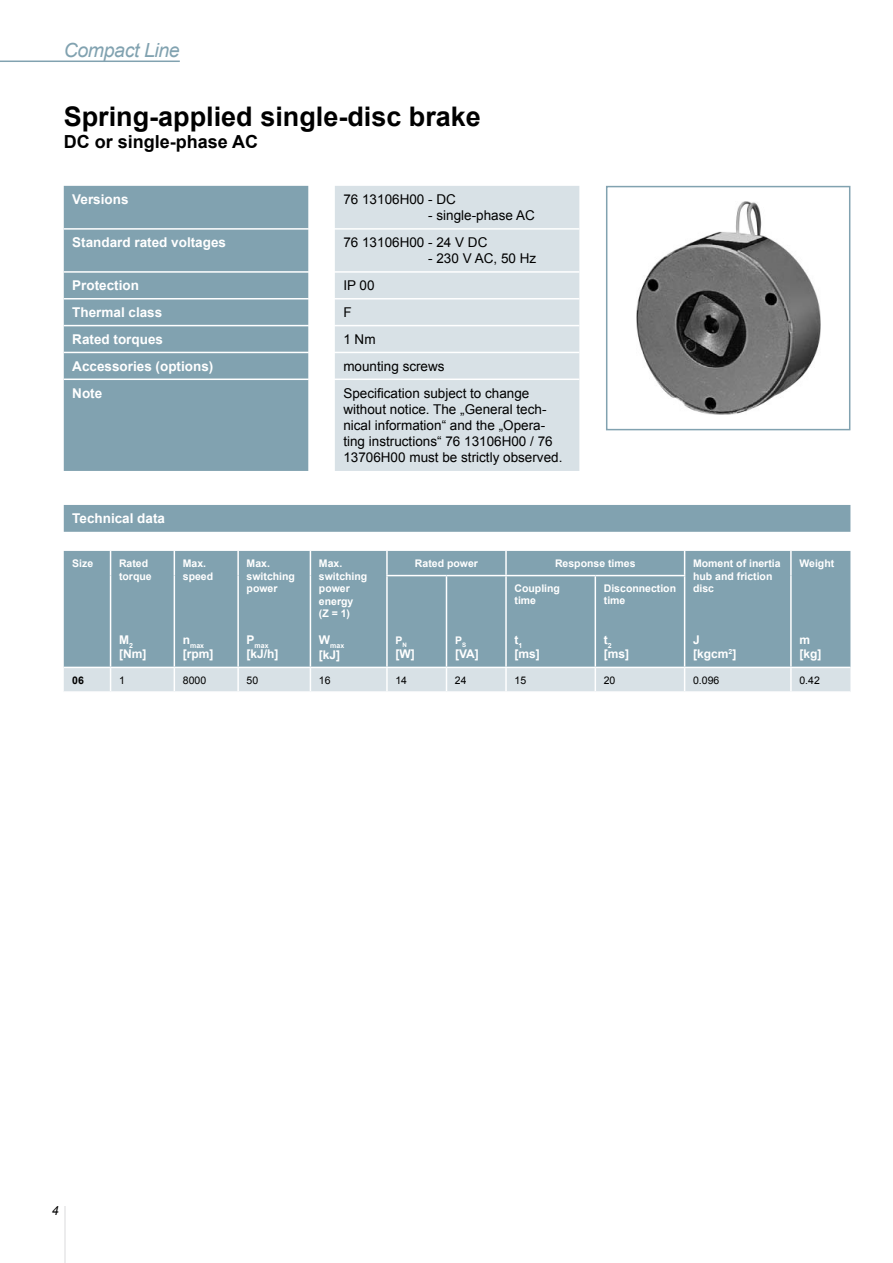
<style>
.page{position:relative;width:893px;height:1263px;background:#fff}
.page>*{position:absolute;margin:0;border:0;box-sizing:border-box;transform-origin:0 0}
.t1{font:700 27px "Arial";color:#000}
.t2{font:italic 19.5px "Arial";letter-spacing:-.02em;color:#81a2b0}
.t3{font:700 18px "Arial";color:#000}
.t4{font:13.5px/16.2px "Arial";color:#000}
.t5{font:700 13.5px "Arial";color:#fff}
.t6{font:italic 12.75px "Arial";color:#000;scale:.96 1}
.t7{font:700 12px/14.4px "Arial";color:#fff}
.t8{font:700 10.5px/12.6px "Arial";color:#fff}
.t9{font:10.5px "Arial";color:#000}
.t10{font:700 10.5px "Arial";color:#000}
.t11{font:700 7.05px "Arial";color:#fff}
</style>
<div class="page">
<hr style="left:64px;top:1206px;width:1px;height:57px;background:#ececed">
<hr style="left:0;top:61px;width:180px;height:1px;background:#81a2b0">
<img style="left:636px;top:202px;width:184px;height:212px">
<div style="left:606px;top:186px;width:244px;height:244px;border:2px solid #81a2b0"></div>
<div style="left:64px;top:186px;width:244px;height:285px;background:#81a2b0"></div>
<div style="left:335px;top:186px;width:244px;height:285px;background:#d8e1e6"></div>
<hr style="left:64px;top:228px;width:244px;height:2px;background:#fff">
<hr style="left:335px;top:228px;width:244px;height:2px;background:#fff">
<hr style="left:64px;top:271px;width:244px;height:2px;background:#fff">
<hr style="left:335px;top:271px;width:244px;height:2px;background:#fff">
<hr style="left:64px;top:298px;width:244px;height:1px;background:#fff">
<hr style="left:335px;top:298px;width:244px;height:1px;background:#fff">
<hr style="left:64px;top:325px;width:244px;height:1px;background:#fff">
<hr style="left:335px;top:325px;width:244px;height:1px;background:#fff">
<hr style="left:64px;top:352px;width:244px;height:1px;background:#fff">
<hr style="left:335px;top:352px;width:244px;height:1px;background:#fff">
<hr style="left:64px;top:378px;width:244px;height:2px;background:#fff">
<hr style="left:335px;top:378px;width:244px;height:2px;background:#fff">
<div style="left:64px;top:551px;width:786px;height:116px;background:#81a2b0"></div>
<svg style="left:110px;top:551px;width:1px;height:25px"></svg>
<svg style="left:174px;top:551px;width:1px;height:25px"></svg>
<hr style="left:237px;top:551px;width:2px;height:25px;background:#fff">
<svg style="left:310px;top:551px;width:1px;height:25px"></svg>
<hr style="left:110px;top:576px;width:1px;height:91px;background:#fff">
<hr style="left:174px;top:576px;width:1px;height:91px;background:#fff">
<hr style="left:237px;top:576px;width:2px;height:91px;background:#fff">
<hr style="left:310px;top:576px;width:1px;height:91px;background:#fff">
<hr style="left:386px;top:551px;width:2px;height:24px;background:#fff">
<hr style="left:505px;top:551px;width:2px;height:24px;background:#fff">
<svg style="left:684px;top:551px;width:1px;height:24px"></svg>
<hr style="left:790px;top:551px;width:2px;height:25px;background:#fff">
<hr style="left:790px;top:576px;width:2px;height:91px;background:#fff">
<hr style="left:386px;top:575px;width:60px;height:1px;background:#fff">
<hr style="left:386px;top:576px;width:2px;height:91px;background:#fff">
<hr style="left:446px;top:575px;width:60px;height:1px;background:#fff">
<hr style="left:446px;top:576px;width:1px;height:91px;background:#fff">
<hr style="left:506px;top:575px;width:89px;height:1px;background:#fff">
<hr style="left:505px;top:576px;width:2px;height:91px;background:#fff">
<hr style="left:595px;top:575px;width:90px;height:1px;background:#fff">
<hr style="left:595px;top:576px;width:1px;height:91px;background:#fff">
<hr style="left:684px;top:576px;width:1px;height:91px;background:#fff">
<div style="left:64px;top:667px;width:786px;height:24px;background:#d8e1e6"></div>
<hr style="left:791px;top:667px;width:59px;height:1px;background:#fff">
<hr style="left:790px;top:668px;width:2px;height:23px;background:#fff">
<div style="left:64px;top:505px;width:786px;height:27px;background:#81a2b0"></div>
<h2 class="t2" style="left:64px;top:37px;width:118px">Compact Line</h2>
<h1 class="t1" style="left:64px;top:98px;width:419px">Spring-applied single-disc brake</h1>
<h3 class="t3" style="left:64px;top:129px;width:196px">DC or single-phase AC</h3>
<p class="t5" style="left:72px;top:190px;width:58px">Versions</p>
<p class="t4" style="left:343px;top:191px;width:114px">76 13106H00 - DC</p>
<p class="t4" style="left:428px;top:208px;width:108px">- single-phase AC</p>
<p class="t5" style="left:72px;top:233px;width:155px">Standard rated voltages</p>
<p class="t4" style="left:343px;top:234px;width:146px">76 13106H00 - 24 V DC</p>
<p class="t4" style="left:428px;top:251px;width:110px">- 230 V AC, 50 Hz</p>
<p class="t5" style="left:72px;top:276px;width:68px">Protection</p>
<p class="t4" style="left:343px;top:278px;width:33px">IP 00</p>
<p class="t5" style="left:72px;top:303px;width:92px">Thermal class</p>
<p class="t4" style="left:343px;top:304px;width:10px">F</p>
<p class="t5" style="left:72px;top:330px;width:92px">Rated torques</p>
<p class="t4" style="left:343px;top:331px;width:34px">1 Nm</p>
<p class="t5" style="left:72px;top:357px;width:143px">Accessories (options)</p>
<p class="t4" style="left:343px;top:358px;width:103px">mounting screws</p>
<p class="t5" style="left:72px;top:384px;width:31px">Note</p>
<p class="t4" style="left:343px;top:385px;width:221px">Specification subject to change without notice. The „General tech&shy;nical information“ and the „Opera&shy;ting instructions“ 76 13106H00 / 76<br>13706H00 must be strictly observed.</p>
<p class="t5" style="left:72px;top:509px;width:94px">Technical data</p>
<p class="t8" style="left:72px;top:557px;width:23px">Size</p>
<p class="t8" style="left:119px;top:557px;width:34px">Rated torque</p>
<p class="t8" style="left:183px;top:557px;width:32px">Max. speed</p>
<p class="t7" style="left:119px;top:632px;width:29px">M<sub>2 </sub>[Nm]</p>
<p class="t11" style="left:183px;top:640px;width:23px"><sup>n</sup>max</p>
<p class="t7" style="left:183px;top:647px;width:32px">[rpm]</p>
<p class="t8" style="left:247px;top:557px;width:50px">Max. switching power</p>
<p class="t11" style="left:247px;top:640px;width:24px"><sup>P</sup>max</p>
<p class="t7" style="left:247px;top:647px;width:34px">[kJ/h]</p>
<p class="t8" style="left:319px;top:557px;width:50px">Max. switching power energy<br>(Z = 1)</p>
<p class="t11" style="left:319px;top:641px;width:27px"><sup>W</sup>max</p>
<p class="t7" style="left:319px;top:648px;width:23px">[kJ]</p>
<p class="t8" style="left:415px;top:557px;width:65px">Rated power</p>
<p class="t8" style="left:555px;top:557px;width:82px">Response times</p>
<p class="t8" style="left:693px;top:557px;width:89px">Moment of inertia hub and friction disc</p>
<p class="t8" style="left:514px;top:582px;width:47px">Coupling time</p>
<p class="t7" style="left:514px;top:633px;width:27px">t<sub>1 </sub>[ms]</p>
<p class="t8" style="left:604px;top:582px;width:74px">Disconnection time</p>
<p class="t7" style="left:604px;top:633px;width:27px">t<sub>2 </sub>[ms]</p>
<p class="t7" style="left:693px;top:632px;width:45px">J [kgcm<sup>2</sup>]</p>
<p class="t8" style="left:395px;top:634px;width:13px">P<sub>N</sub></p>
<p class="t7" style="left:395px;top:647px;width:21px">[W]</p>
<p class="t8" style="left:455px;top:634px;width:13px">P<sub>S</sub></p>
<p class="t7" style="left:455px;top:647px;width:25px">[VA]</p>
<p class="t8" style="left:799px;top:557px;width:36px">Weight</p>
<p class="t7" style="left:799px;top:632px;width:23px">m [kg]</p>
<p class="t10" style="left:72px;top:673px;width:13px">06</p>
<p class="t9" style="left:119px;top:673px;width:7px">1</p>
<p class="t9" style="left:183px;top:673px;width:25px">8000</p>
<p class="t9" style="left:247px;top:673px;width:13px">50</p>
<p class="t9" style="left:319px;top:673px;width:13px">16</p>
<p class="t9" style="left:395px;top:673px;width:13px">14</p>
<p class="t9" style="left:455px;top:673px;width:13px">24</p>
<p class="t9" style="left:514px;top:673px;width:13px">15</p>
<p class="t9" style="left:604px;top:673px;width:13px">20</p>
<p class="t9" style="left:693px;top:673px;width:28px">0.096</p>
<p class="t9" style="left:799px;top:673px;width:22px">0.42</p>
<p class="t6" style="left:52px;top:1203px;width:9px">4</p>
</div>
